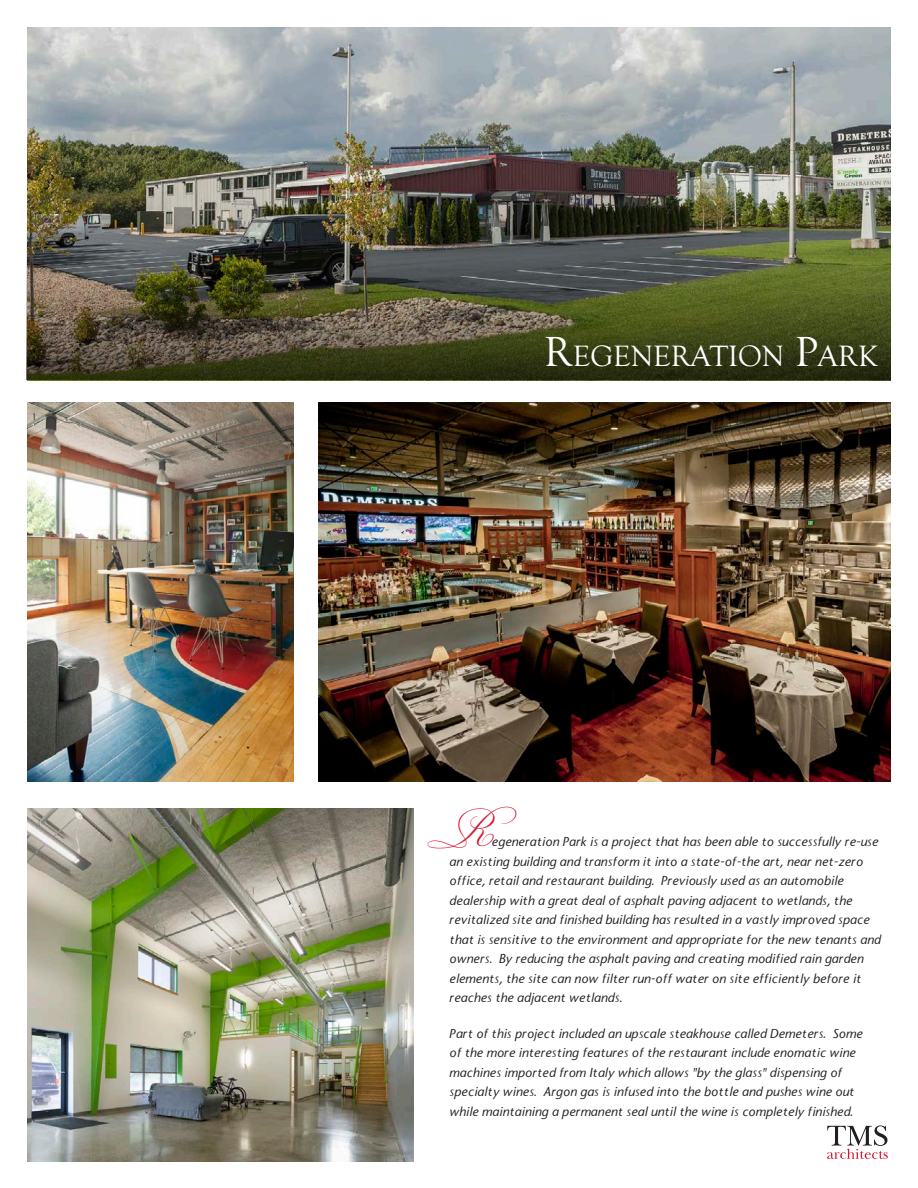
<style>
.page{position:relative;width:918px;height:1188px;background:#fff}
.page>*{position:absolute;margin:0;border:0;box-sizing:border-box;transform-origin:0 0}
.t1{font:36px "Bickham Script Fancy 2";color:#d71634}
.t2{font:30.3px "Goudy Old Style T";color:#fff}
.t3{font:italic 12.6px/19.5px "Stone Sans";letter-spacing:.015em;color:#231f20}
.s1{font-size:43.2px}
</style>
<div class="page">
<img style="left:27px;top:27px;width:864px;height:148px">
<img style="left:27px;top:403px;width:267px;height:378px">
<img style="left:318px;top:403px;width:573px;height:378px">
<img style="left:27px;top:808px;width:386px;height:353px">
<img style="left:26px;top:175px;width:865px;height:205px">
<svg style="left:827px;top:1125px;width:61px;height:34px"></svg>
<p class="t2" style="left:544px;top:340px;width:335px"><span class="s1">R</span>EGENERATION <span class="s1">P</span>ARK</p>
<p class="t1" style="left:428px;top:811px;width:90px">R</p>
<p class="t3" style="left:449px;top:833px;width:433px;text-indent:42px">egeneration Park is a project that has been able to successfully re-use an existing building and transform it into a state-of-the art, near net-zero office, retail and restaurant building. Previously used as an automobile dealership with a great deal of asphalt paving adjacent to wetlands, the revitalized site and finished building has resulted in a vastly improved space that is sensitive to the environment and appropriate for the new tenants and owners. By reducing the asphalt paving and creating modified rain garden elements, the site can now filter run-off water on site efficiently before it reaches the adjacent wetlands.</p>
<p class="t3" style="left:449px;top:1024px;width:415px">Part of this project included an upscale steakhouse called Demeters. Some of the more interesting features of the restaurant include enomatic wine machines imported from Italy which allows "by the glass" dispensing of specialty wines. Argon gas is infused into the bottle and pushes wine out while maintaining a permanent seal until the wine is completely finished.</p>
</div>
